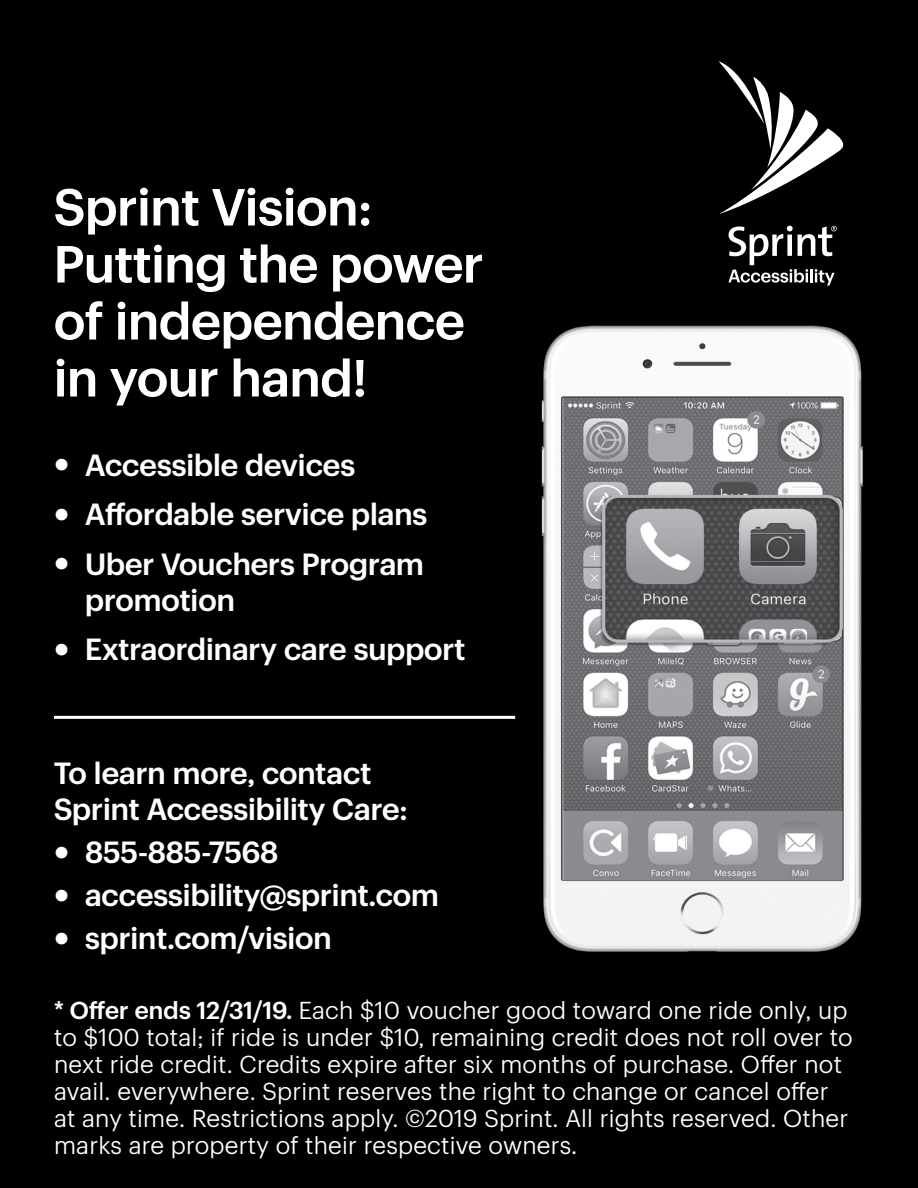
<style>
.page{position:relative;width:918px;height:1188px;background:#000}
.page>*{position:absolute;margin:0;border:0;box-sizing:border-box;transform-origin:0 0}
.t1{font:500 51px/57px "Sprint Sans";color:#fff}
.t2{font:500 30px/36px "Sprint Sans";color:#fff}
.t3{font:24px/27px "Sprint Sans";letter-spacing:.01em;color:#fff}
.s1{font-weight:500}
</style>
<div class="page">
<svg style="left:719px;top:61px;width:124px;height:153px"></svg>
<svg style="left:728px;top:226px;width:109px;height:60px"></svg>
<img style="left:541px;top:325px;width:322px;height:627px">
<hr style="left:54px;top:716px;width:461px;height:3px;background:#fff">
<p class="t1" style="left:54px;top:174px;width:431px">Sprint Vision:<br>Putting the power of independence in your hand!</p>
<p class="t2" style="left:54px;top:444px;width:303px">● Accessible devices</p>
<p class="t2" style="left:54px;top:494px;width:375px">● Affordable service plans</p>
<p class="t2" style="left:85px;top:543px;width:340px;text-indent:-31px">● Uber Vouchers Program promotion</p>
<p class="t2" style="left:54px;top:629px;width:413px">● Extraordinary care support</p>
<p class="t2" style="left:54px;top:753px;width:355px">To learn more, contact<br>Sprint Accessibility Care:</p>
<p class="t2" style="left:54px;top:832px;width:226px">● 855-885-7568</p>
<p class="t2" style="left:54px;top:874px;width:386px">● accessibility@sprint.com</p>
<p class="t2" style="left:54px;top:917px;width:279px">● sprint.com/vision</p>
<p class="t3" style="left:54px;top:995px;width:800px"><span class="s1">* Offer ends 12/31/19.</span> Each $10 voucher good toward one ride only, up to $100 total; if ride is under $10, remaining credit does not roll over to next ride credit. Credits expire after six months of purchase. Offer not avail. everywhere. Sprint reserves the right to change or cancel offer at any time. Restrictions apply. ©2019 Sprint. All rights reserved. Other marks are property of their respective owners.</p>
</div>
